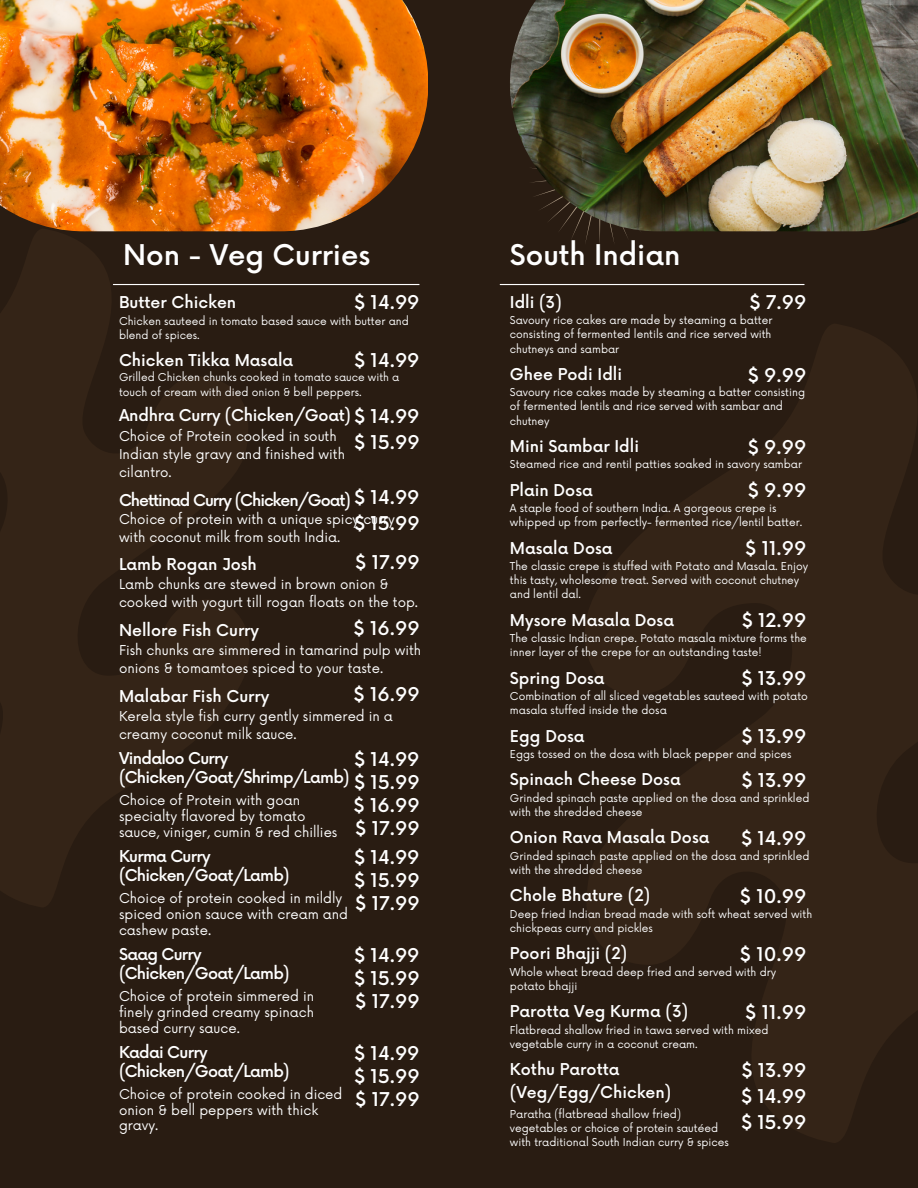
<style>
.page{position:relative;width:918px;height:1188px;background:#291c12}
.page>*{position:absolute;margin:0;border:0;box-sizing:border-box;transform-origin:0 0}
.t1{font:500 27.9px "Now";color:#fff}
.t2{font:500 18.6px "Now";color:#fff}
.t3{font:500 15.9px "Now";color:#fff}
.t4{font:500 15.9px/18.9px "Now";letter-spacing:-.045em;color:#fff}
.t5{font:500 15.9px "Now";letter-spacing:-.065em;color:#fff}
.t6{font:13.2px/15.9px "Now";color:#fff}
.t7{font:10.65px/14.1px "Now";color:#fff}
</style>
<div class="page">
<svg style="left:0;top:231px;width:250px;height:676px;fill:#342417"></svg>
<hr style="left:113px;top:284px;width:306px;height:1px;background:#fff">
<hr style="left:500px;top:284px;width:304px;height:1px;background:#fff">
<svg style="left:585px;top:324px;width:333px;height:819px;fill:#342417"></svg>
<img style="left:0;top:0;width:428px;height:231px">
<img style="left:510px;top:0;width:408px;height:231px">
<p class="t1" style="left:510px;top:240px;width:172px">South Indian</p>
<p class="t1" style="left:123px;top:240px;width:249px">Non - Veg Curries</p>
<p class="t3" style="left:119px;top:293px;width:119px">Butter Chicken</p>
<p class="t7" style="left:119px;top:315px;width:291px">Chicken sauteed in tomato based sauce with butter and blend of spices.</p>
<p class="t2" style="left:355px;top:293px;width:67px">$ 14.99</p>
<p class="t3" style="left:510px;top:293px;width:53px">Idli (3)</p>
<p class="t7" style="left:510px;top:314px;width:264px;text-align:justify">Savoury rice cakes are made by steaming a batter consisting of fermented lentils and rice served with chutneys and sambar</p>
<p class="t2" style="left:750px;top:293px;width:58px">$ 7.99</p>
<p class="t2" style="left:355px;top:350px;width:67px">$ 14.99</p>
<p class="t3" style="left:119px;top:352px;width:176px">Chicken Tikka Masala</p>
<p class="t7" style="left:119px;top:371px;width:282px">Grilled Chicken chunks cooked in tomato sauce with a touch of cream with died onion &amp; bell peppers.</p>
<p class="t3" style="left:510px;top:365px;width:114px">Ghee Podi Idli</p>
<p class="t7" style="left:510px;top:386px;width:297px">Savoury rice cakes made by steaming a batter consisting of fermented lentils and rice served with sambar and chutney</p>
<p class="t2" style="left:748px;top:365px;width:60px">$ 9.99</p>
<p class="t3" style="left:119px;top:407px;width:233px">Andhra Curry (Chicken/Goat)</p>
<p class="t6" style="left:119px;top:428px;width:228px;line-height:17.9px">Choice of Protein cooked in south<br>Indian style gravy and finished with cilantro.</p>
<p class="t2" style="left:355px;top:406px;width:67px">$ 14.99</p>
<p class="t2" style="left:355px;top:432px;width:67px">$ 15.99</p>
<p class="t3" style="left:510px;top:438px;width:131px">Mini Sambar Idli</p>
<p class="t7" style="left:510px;top:458px;width:294px">Steamed rice and rentil patties soaked in savory sambar</p>
<p class="t2" style="left:748px;top:437px;width:60px">$ 9.99</p>
<p class="t2" style="left:355px;top:488px;width:67px">$ 14.99</p>
<p class="t2" style="left:355px;top:513px;width:67px">$ 15.99</p>
<p class="t5" style="left:119px;top:491px;width:233px">Chettinad Curry (Chicken/Goat)</p>
<p class="t6" style="left:119px;top:511px;width:278px;line-height:17.9px">Choice of protein with a unique spicy curry with coconut milk from south India.</p>
<p class="t2" style="left:356px;top:552px;width:66px">$ 17.99</p>
<p class="t3" style="left:119px;top:556px;width:139px">Lamb Rogan Josh</p>
<p class="t6" style="left:119px;top:576px;width:301px;line-height:17.9px">Lamb chunks are stewed in brown onion &amp; cooked with yogurt till rogan floats on the top.</p>
<p class="t2" style="left:354px;top:618px;width:67px">$ 16.99</p>
<p class="t3" style="left:119px;top:622px;width:142px">Nellore Fish Curry</p>
<p class="t6" style="left:119px;top:642px;width:304px;line-height:17.9px">Fish chunks are simmered in tamarind pulp with onions &amp; tomamtoes spiced to your taste.</p>
<p class="t2" style="left:354px;top:684px;width:67px">$ 16.99</p>
<p class="t3" style="left:119px;top:688px;width:152px">Malabar Fish Curry</p>
<p class="t6" style="left:119px;top:708px;width:275px;line-height:17.9px">Kerela style fish curry gently simmered in a creamy coconut milk sauce.</p>
<p class="t4" style="left:119px;top:750px;width:232px">Vindaloo Curry (Chicken/Goat/Shrimp/Lamb)</p>
<p class="t6" style="left:119px;top:793px;width:220px">Choice of Protein with goan specialty flavored by tomato sauce, viniger, cumin &amp; red chillies</p>
<p class="t2" style="left:355px;top:750px;width:67px">$ 14.99</p>
<p class="t2" style="left:355px;top:773px;width:67px">$ 15.99</p>
<p class="t2" style="left:354px;top:795px;width:67px">$ 16.99</p>
<p class="t2" style="left:356px;top:818px;width:66px">$ 17.99</p>
<p class="t4" style="left:119px;top:848px;width:93px">Kurma Curry</p>
<p class="t4" style="left:119px;top:867px;width:172px">(Chicken/Goat/Lamb)</p>
<p class="t6" style="left:119px;top:891px;width:231px">Choice of protein cooked in mildly spiced onion sauce with cream and cashew paste.</p>
<p class="t4" style="left:119px;top:946px;width:84px">Saag Curry</p>
<p class="t4" style="left:119px;top:965px;width:172px">(Chicken/Goat/Lamb)</p>
<p class="t6" style="left:119px;top:989px;width:197px;text-align:justify">Choice of protein simmered in finely grinded creamy spinach based curry sauce.</p>
<p class="t4" style="left:119px;top:1044px;width:90px">Kadai Curry</p>
<p class="t4" style="left:119px;top:1063px;width:172px">(Chicken/Goat/Lamb)</p>
<p class="t6" style="left:119px;top:1087px;width:225px">Choice of protein cooked in diced onion &amp; bell peppers with thick gravy.</p>
<p class="t2" style="left:355px;top:848px;width:67px">$ 14.99</p>
<p class="t2" style="left:355px;top:871px;width:67px">$ 15.99</p>
<p class="t2" style="left:356px;top:893px;width:66px">$ 17.99</p>
<p class="t2" style="left:355px;top:946px;width:67px">$ 14.99</p>
<p class="t2" style="left:355px;top:969px;width:67px">$ 15.99</p>
<p class="t2" style="left:356px;top:991px;width:66px">$ 17.99</p>
<p class="t2" style="left:355px;top:1044px;width:67px">$ 14.99</p>
<p class="t2" style="left:355px;top:1067px;width:67px">$ 15.99</p>
<p class="t2" style="left:356px;top:1089px;width:66px">$ 17.99</p>
<p class="t3" style="left:510px;top:481px;width:84px">Plain Dosa</p>
<p class="t7" style="left:510px;top:502px;width:294px">A staple food of southern India. A gorgeous crepe is whipped up from perfectly- fermented rice/lentil batter.</p>
<p class="t2" style="left:748px;top:481px;width:60px">$ 9.99</p>
<p class="t3" style="left:510px;top:539px;width:104px">Masala Dosa</p>
<p class="t7" style="left:510px;top:560px;width:300px">The classic crepe is stuffed with Potato and Masala. Enjoy this tasty, wholesome treat. Served with coconut chutney and lentil dal.</p>
<p class="t2" style="left:746px;top:539px;width:62px">$ 11.99</p>
<p class="t3" style="left:510px;top:611px;width:166px">Mysore Masala Dosa</p>
<p class="t7" style="left:510px;top:632px;width:298px">The classic Indian crepe. Potato masala mixture forms the inner layer of the crepe for an outstanding taste!</p>
<p class="t2" style="left:742px;top:611px;width:66px">$ 12.99</p>
<p class="t2" style="left:742px;top:669px;width:66px">$ 13.99</p>
<p class="t3" style="left:510px;top:669px;width:96px">Spring Dosa</p>
<p class="t7" style="left:510px;top:690px;width:300px">Combination of all sliced vegetables sauteed with potato masala stuffed inside the dosa</p>
<p class="t2" style="left:742px;top:727px;width:66px">$ 13.99</p>
<p class="t3" style="left:510px;top:727px;width:76px">Egg Dosa</p>
<p class="t7" style="left:510px;top:748px;width:283px">Eggs tossed on the dosa with black pepper and spices</p>
<p class="t3" style="left:510px;top:771px;width:172px">Spinach Cheese Dosa</p>
<p class="t7" style="left:510px;top:792px;width:301px">Grinded spinach paste applied on the dosa and sprinkled with the shredded cheese</p>
<p class="t2" style="left:742px;top:770px;width:66px">$ 13.99</p>
<p class="t3" style="left:510px;top:829px;width:201px">Onion Rava Masala Dosa</p>
<p class="t7" style="left:510px;top:849px;width:301px">Grinded spinach paste applied on the dosa and sprinkled with the shredded cheese</p>
<p class="t2" style="left:741px;top:828px;width:67px">$ 14.99</p>
<p class="t3" style="left:510px;top:887px;width:142px">Chole Bhature (2)</p>
<p class="t7" style="left:510px;top:907px;width:304px">Deep fried Indian bread made with soft wheat served with chickpeas curry and pickles</p>
<p class="t2" style="left:740px;top:886px;width:68px">$ 10.99</p>
<p class="t3" style="left:510px;top:945px;width:119px">Poori Bhajji (2)</p>
<p class="t7" style="left:510px;top:965px;width:268px">Whole wheat bread deep fried and served with dry potato bhajji</p>
<p class="t2" style="left:740px;top:944px;width:68px">$ 10.99</p>
<p class="t3" style="left:510px;top:1003px;width:180px">Parotta Veg Kurma (3)</p>
<p class="t7" style="left:510px;top:1023px;width:260px">Flatbread shallow fried in tawa served with mixed vegetable curry in a coconut cream.</p>
<p class="t2" style="left:746px;top:1002px;width:62px">$ 11.99</p>
<p class="t3" style="left:510px;top:1061px;width:111px">Kothu Parotta</p>
<p class="t3" style="left:510px;top:1084px;width:163px">(Veg/Egg/Chicken)</p>
<p class="t7" style="left:510px;top:1107px;width:221px">Paratha (flatbread shallow fried) vegetables or choice of protein sautéed with traditional South Indian curry &amp; spices</p>
<p class="t2" style="left:742px;top:1060px;width:66px">$ 13.99</p>
<p class="t2" style="left:741px;top:1086px;width:67px">$ 14.99</p>
<p class="t2" style="left:741px;top:1112px;width:67px">$ 15.99</p>
</div>
